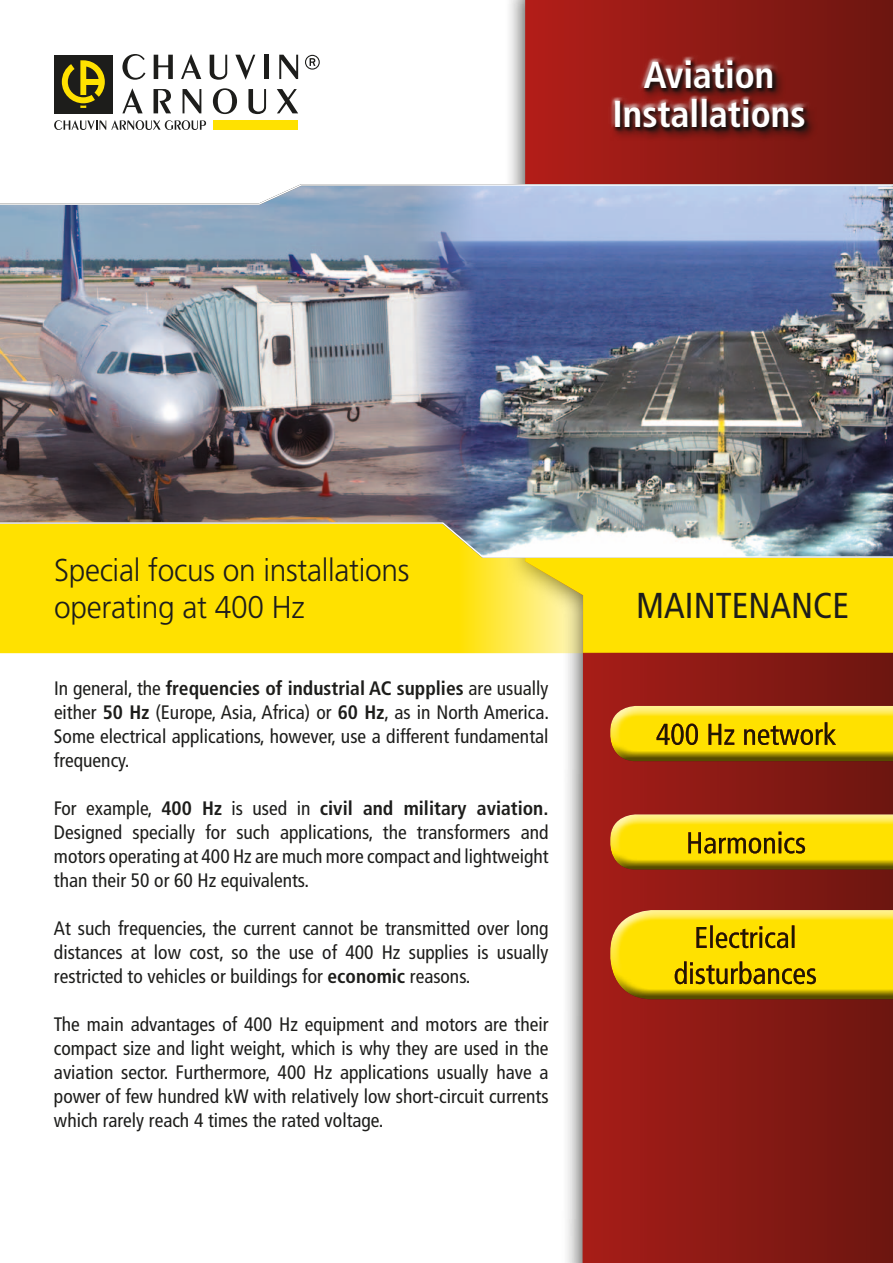
<style>
.page{position:relative;width:893px;height:1263px;background:#fff}
.page>*{position:absolute;margin:0;border:0;box-sizing:border-box;transform-origin:0 0}
.t1{font:700 condensed 37.5px/39px "Frutiger LT";color:#fff;text-align:center}
.t2{font:condensed 36px "Frutiger LT";color:#1d1d1b}
.t3{font:300 31.5px/37.5px "Frutiger LT";letter-spacing:-.01em;color:#1d1d1b;scale:.95 1}
.t4{font:condensed 19.5px/24px "Frutiger LT";color:#1d1d1b;text-align:justify}
.s1{font-weight:700}
</style>
<div class="page">
<div style="left:504px;top:0;width:389px;height:1263px;background:#1d1d1b;opacity:.75"></div>
<svg style="left:525px;top:0;width:368px;height:1263px;background:#9c3d38"></svg>
<svg style="left:0;top:559px;width:525px;height:94px;background:#fee106"></svg>
<div style="left:214px;top:120px;width:84px;height:10px;background:#ffe100"></div>
<div style="left:54px;top:55px;width:59px;height:58px;background:#1d1d1b"></div>
<svg style="left:62px;top:60px;width:43px;height:48px"></svg>
<svg style="left:122px;top:54px;width:23px;height:26px"></svg>
<svg style="left:154px;top:55px;width:19px;height:24px"></svg>
<svg style="left:181px;top:54px;width:20px;height:25px"></svg>
<svg style="left:210px;top:55px;width:17px;height:25px"></svg>
<svg style="left:235px;top:55px;width:20px;height:25px"></svg>
<hr style="left:264px;top:55px;width:4px;height:24px;background:#1d1d1b">
<svg style="left:279px;top:55px;width:19px;height:24px"></svg>
<svg style="left:122px;top:88px;width:21px;height:25px"></svg>
<svg style="left:154px;top:89px;width:17px;height:24px"></svg>
<svg style="left:183px;top:89px;width:18px;height:24px"></svg>
<svg style="left:213px;top:88px;width:24px;height:26px"></svg>
<svg style="left:248px;top:89px;width:18px;height:25px"></svg>
<svg style="left:277px;top:89px;width:21px;height:24px"></svg>
<svg style="left:54px;top:120px;width:152px;height:10px"></svg>
<svg style="left:305px;top:55px;width:15px;height:15px"></svg>
<div style="left:606px;top:52px;width:208px;height:82px;background:#fff;opacity:.75"></div>
<div style="left:610px;top:61px;width:209px;height:82px;background:#1d1d1b;opacity:.75"></div>
<div style="left:609px;top:55px;width:207px;height:84px;background:#1d1d1b;opacity:.75"></div>
<svg style="left:525px;top:559px;width:368px;height:94px;background:#fce011"></svg>
<div style="left:609px;top:705px;width:284px;height:42px;background:#fff;opacity:.75"></div>
<div style="left:609px;top:712px;width:284px;height:50px;background:#1d1d1b;opacity:.75"></div>
<div style="left:609px;top:813px;width:284px;height:42px;background:#fff;opacity:.75"></div>
<div style="left:609px;top:820px;width:284px;height:50px;background:#1d1d1b;opacity:.75"></div>
<div style="left:609px;top:910px;width:284px;height:74px;background:#fff;opacity:.75"></div>
<div style="left:609px;top:921px;width:284px;height:79px;background:#1d1d1b;opacity:.75"></div>
<img style="left:0;top:183px;width:893px;height:376px">
<h1 class="t1" style="left:612px;top:56px;width:195px">Aviation<br>Installations</h1>
<h3 class="t3" style="left:54px;top:552px;width:376px">Special focus on installations operating at 400 Hz</h3>
<p class="t4" style="left:54px;top:676px;width:497px">In general, the <span class="s1">frequencies of industrial AC supplies</span> are usually either <span class="s1">50 Hz</span> (Europe, Asia, Africa) or <span class="s1">60 Hz</span>, as in North America.<br>Some electrical applications, however, use a different fundamental frequency.</p>
<p class="t4" style="left:54px;top:796px;width:496px">For example, <span class="s1">400 Hz</span> is used in <span class="s1">civil and military aviation.<br></span>Designed specially for such applications, the transformers and motors operating at 400 Hz are much more compact and lightweight than their 50 or 60 Hz equivalents.</p>
<p class="t4" style="left:54px;top:916px;width:496px">At such frequencies, the current cannot be transmitted over long distances at low cost, so the use of 400 Hz supplies is usually restricted to vehicles or buildings for <span class="s1">economic</span> reasons.</p>
<p class="t4" style="left:54px;top:1012px;width:496px">The main advantages of 400 Hz equipment and motors are their compact size and light weight, which is why they are used in the aviation sector. Furthermore, 400 Hz applications usually have a power of few hundred kW with relatively low short-circuit currents which rarely reach 4 times the rated voltage.</p>
<h2 class="t2" style="left:636px;top:585px;width:214px">Maintenance</h2>
</div>
